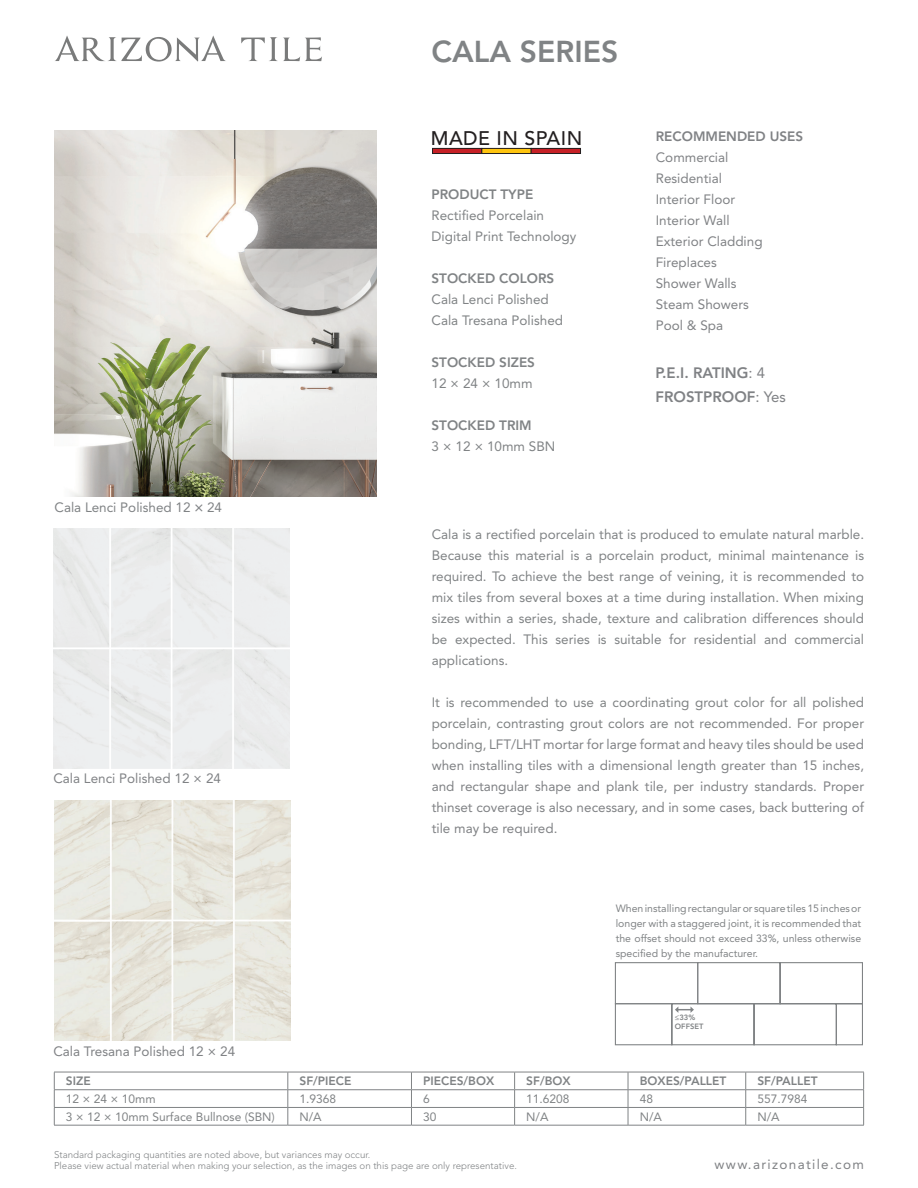
<style>
.page{position:relative;width:918px;height:1188px;background:#fff}
.page>*{position:absolute;margin:0;border:0;box-sizing:border-box;transform-origin:0 0}
.t1{font:800 30px "Avenir LT Std";color:#808385}
.t2{font:500 19.5px "Avenir LT Std";letter-spacing:.025em;color:#231f20}
.t3{font:800 15px/24px "Avenir LT Std";color:#808285}
.t4{font:13.5px/21px "Avenir LT Std";color:#808285;text-align:justify}
.t5{font:13.5px/21px "Avenir LT Std";color:#808385}
.t6{font:800 13.5px "Avenir LT Std";color:#808385}
.t7{font:13.5px "Avenir LT Std";letter-spacing:.1em;color:#808285}
.t8{font:800 13.5px "Avenir LT Std";color:#808285}
.t9{font:12px "Avenir LT Std";color:#808385}
.t10{font:800 12px "Avenir LT Std";color:#808385}
.t11{font:10.5px/14.9px "Avenir LT Std";color:#808385;text-align:justify}
.t12{font:300 9.75px "Avenir LT Std";color:#808385}
.t13{font:800 7.65px/9.4px "Avenir LT Std";color:#808385}
.s1{font-weight:500;color:#808285}
.s2{font-weight:400}
.s3{color:#808384}
</style>
<div class="page">
<svg style="left:55px;top:35px;width:171px;height:27px"></svg>
<svg style="left:241px;top:37px;width:81px;height:24px"></svg>
<hr style="left:54px;top:1072px;width:234px;height:1px;background:#808385">
<hr style="left:288px;top:1072px;width:123px;height:1px;background:#808385">
<hr style="left:411px;top:1072px;width:104px;height:1px;background:#808385">
<hr style="left:515px;top:1072px;width:113px;height:1px;background:#808385">
<hr style="left:628px;top:1072px;width:118px;height:1px;background:#808385">
<hr style="left:746px;top:1072px;width:118px;height:1px;background:#808385">
<hr style="left:54px;top:1089px;width:234px;height:1px;background:#808385">
<hr style="left:288px;top:1089px;width:123px;height:1px;background:#808385">
<hr style="left:411px;top:1089px;width:104px;height:1px;background:#808385">
<hr style="left:515px;top:1089px;width:113px;height:1px;background:#808385">
<hr style="left:628px;top:1089px;width:118px;height:1px;background:#808385">
<hr style="left:746px;top:1089px;width:118px;height:1px;background:#808385">
<svg style="left:54px;top:1072px;width:1px;height:53px"></svg>
<svg style="left:288px;top:1072px;width:1px;height:53px"></svg>
<svg style="left:411px;top:1072px;width:1px;height:53px"></svg>
<svg style="left:514px;top:1072px;width:1px;height:53px"></svg>
<svg style="left:628px;top:1072px;width:1px;height:53px"></svg>
<svg style="left:745px;top:1072px;width:1px;height:53px"></svg>
<svg style="left:863px;top:1072px;width:1px;height:53px"></svg>
<hr style="left:288px;top:1107px;width:123px;height:1px;background:#808385">
<hr style="left:411px;top:1107px;width:104px;height:1px;background:#808385">
<hr style="left:515px;top:1107px;width:113px;height:1px;background:#808385">
<hr style="left:628px;top:1107px;width:118px;height:1px;background:#808385">
<hr style="left:746px;top:1107px;width:118px;height:1px;background:#808385">
<hr style="left:288px;top:1125px;width:123px;height:1px;background:#808385">
<hr style="left:411px;top:1125px;width:104px;height:1px;background:#808385">
<hr style="left:515px;top:1125px;width:113px;height:1px;background:#808385">
<hr style="left:628px;top:1125px;width:118px;height:1px;background:#808385">
<hr style="left:746px;top:1125px;width:118px;height:1px;background:#808385">
<hr style="left:54px;top:1107px;width:234px;height:1px;background:#808385">
<hr style="left:54px;top:1125px;width:234px;height:1px;background:#808385">
<img style="left:54px;top:131px;width:322px;height:366px">
<div style="left:432px;top:148px;width:50px;height:6px;background:#c62026"></div>
<div style="left:432px;top:148px;width:50px;height:6px;border:1px solid #231f20"></div>
<div style="left:482px;top:148px;width:49px;height:6px;background:#fec40f"></div>
<div style="left:482px;top:148px;width:49px;height:6px;border:1px solid #231f20"></div>
<div style="left:531px;top:148px;width:50px;height:6px;background:#c62026"></div>
<div style="left:531px;top:148px;width:50px;height:6px;border:1px solid #231f20"></div>
<svg style="left:614px;top:962px;width:249px;height:83px"></svg>
<img style="left:54px;top:801px;width:237px;height:239px">
<p class="t5" style="left:55px;top:497px;width:169px">Cala Lenci Polished 12 <span class="s1">×</span> 24</p>
<p class="t4" style="left:53px;top:768px;width:169px">Cala Lenci Polished 12 × 24</p>
<p class="t4" style="left:53px;top:1041px;width:183px">Cala Tresana Polished 12 × 24</p>
<h1 class="t1" style="left:432px;top:33px;width:188px">CALA SERIES</h1>
<h2 class="t2" style="left:431px;top:127px;width:153px">MADE IN SPAIN</h2>
<p class="t6" style="left:432px;top:187px;width:103px">PRODUCT TYPE</p>
<p class="t5" style="left:432px;top:205px;width:146px">Rectified Porcelain<br>Digital Print Technology</p>
<p class="t6" style="left:432px;top:271px;width:124px">STOCKED COLORS</p>
<p class="t5" style="left:432px;top:289px;width:133px">Cala Lenci Polished<br>Cala Tresana Polished</p>
<p class="t6" style="left:432px;top:355px;width:105px">STOCKED SIZES</p>
<p class="t5" style="left:432px;top:373px;width:103px">12 × 24 × 10mm</p>
<p class="t6" style="left:432px;top:418px;width:102px">STOCKED TRIM</p>
<p class="t5" style="left:432px;top:436px;width:125px">3 × 12 × 10mm SBN</p>
<p class="t8" style="left:656px;top:128px;width:149px">RECOMMENDED USES</p>
<p class="t4" style="left:656px;top:147px;width:108px;text-align:left">Commercial<br>Residential<br>Interior Floor<br>Interior Wall<br>Exterior Cladding<br>Fireplaces<br>Shower Walls<br>Steam Showers<br>Pool &amp; Spa</p>
<p class="t3" style="left:655px;top:361px;width:132px">P.E.I. RATING<span class="s2">: 4<br></span>FROSTPROOF<span class="s2">: Yes</span></p>
<p class="t5" style="left:432px;top:523px;width:434px;text-align:justify">Cala is a rectified porcelain that is produced to emulate natural marble.<br>Because this material is a porcelain product, minimal maintenance is required. To achieve the best range of veining, it is recommended to mix tiles from several boxes at a time during installation. When mixing sizes within a series, shade, texture and calibration differences should be expected. This series is suitable for residential and commercial applications.</p>
<p class="t4" style="left:432px;top:691px;width:434px"><span class="s3">It is recommended to use a coordinating grout color for all polished porcelain, contrasting grout colors are not recommended. For proper bonding,</span> LFT/LHT mortar for large format and heavy tiles should be used when installing tiles with a dimensional length greater than 15 inches, and rectangular shape and plank tile, per industry standards. Proper thinset coverage is also necessary, and in some cases, back buttering of tile may be required.</p>
<p class="t11" style="left:616px;top:901px;width:247px">When installing rectangular or square tiles 15 inches or longer with a staggered joint, it is recommended that the offset should not exceed 33%, unless otherwise specified by the manufacturer.</p>
<p class="t13" style="left:675px;top:1012px;width:30px">≤33%<br>OFFSET</p>
<p class="t10" style="left:66px;top:1074px;width:26px">SIZE</p>
<p class="t10" style="left:299px;top:1074px;width:53px">SF/PIECE</p>
<p class="t10" style="left:423px;top:1074px;width:73px">PIECES/BOX</p>
<p class="t10" style="left:526px;top:1074px;width:46px">SF/BOX</p>
<p class="t10" style="left:640px;top:1074px;width:88px">BOXES/PALLET</p>
<p class="t10" style="left:757px;top:1074px;width:62px">SF/PALLET</p>
<p class="t9" style="left:66px;top:1092px;width:91px">12 × 24 × 10mm</p>
<p class="t9" style="left:299px;top:1092px;width:38px">1.9368</p>
<p class="t9" style="left:423px;top:1092px;width:8px">6</p>
<p class="t9" style="left:526px;top:1092px;width:45px">11.6208</p>
<p class="t9" style="left:640px;top:1092px;width:15px">48</p>
<p class="t9" style="left:757px;top:1092px;width:52px">557.7984</p>
<p class="t9" style="left:66px;top:1110px;width:210px">3 × 12 × 10mm Surface Bullnose (SBN)</p>
<p class="t9" style="left:299px;top:1110px;width:24px">N/A</p>
<p class="t9" style="left:423px;top:1110px;width:15px">30</p>
<p class="t9" style="left:526px;top:1110px;width:24px">N/A</p>
<p class="t9" style="left:640px;top:1110px;width:24px">N/A</p>
<p class="t9" style="left:757px;top:1110px;width:24px">N/A</p>
<p class="t12" style="left:54px;top:1149px;width:318px">Standard packaging quantities are noted above, but variances may occur.</p>
<p class="t12" style="left:54px;top:1160px;width:464px">Please view actual material when making your selection, as the images on this page are only representative.</p>
<p class="t7" style="left:715px;top:1156px;width:151px">www.arizonatile.com</p>
</div>
